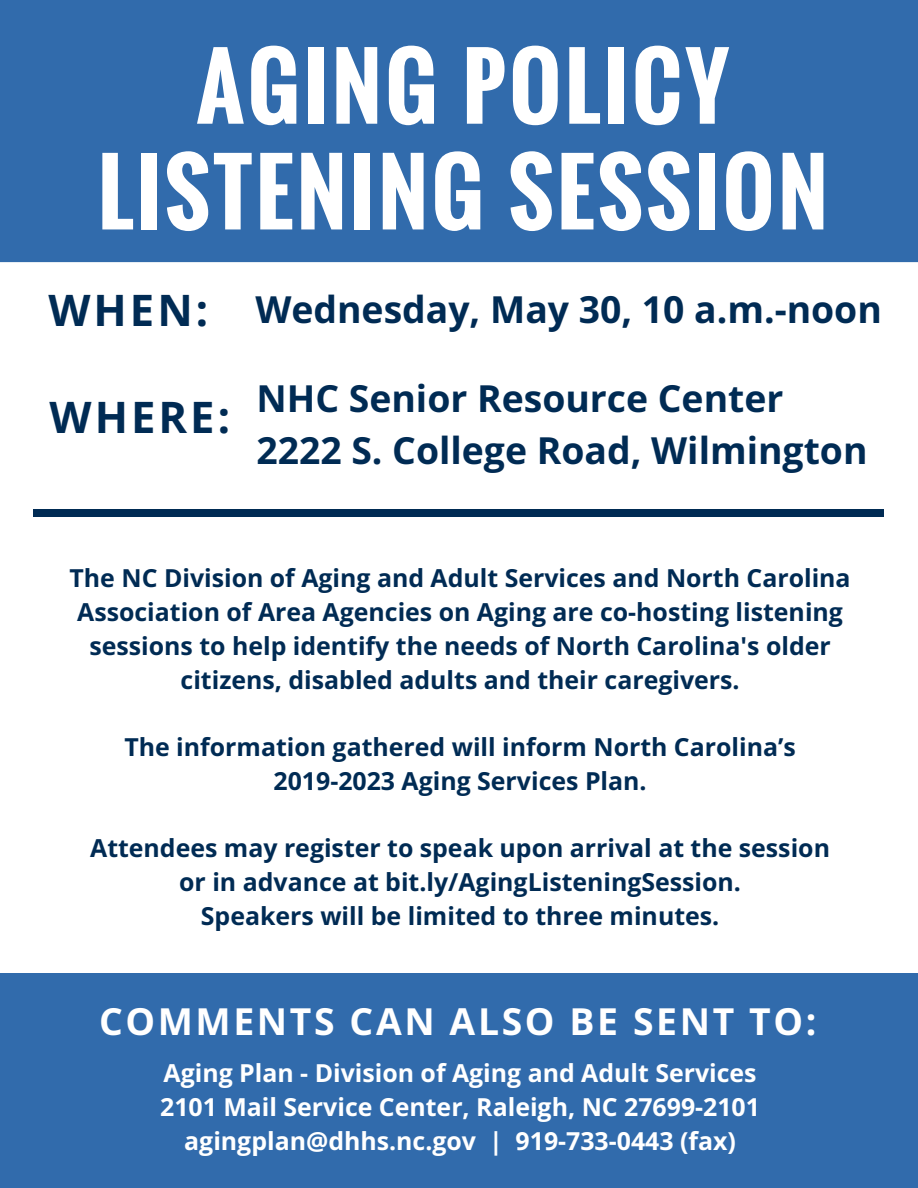
<style>
.page{position:relative;width:918px;height:1188px;background:#fff}
.page>*{position:absolute;margin:0;border:0;box-sizing:border-box;transform-origin:0 0}
.t1{font:700 87.15px/105.8px "Oswald";letter-spacing:.04em;color:#fff;text-align:center}
.t2{font:700 43.65px "Open Sans";letter-spacing:.07em;color:#002b54}
.t3{font:700 37.35px/51.8px "Open Sans";color:#002b54}
.t4{font:700 37.35px "Open Sans";letter-spacing:.07em;color:#fff}
.t5{font:700 24.9px/33.8px "Open Sans";color:#002b54;text-align:center}
.t6{font:700 24.9px/33.8px "Open Sans";color:#fff;text-align:center}
</style>
<div class="page">
<div style="left:0;top:973px;width:918px;height:215px;background:#316bac"></div>
<div style="left:0;top:0;width:918px;height:262px;background:#316bac"></div>
<div style="left:33px;top:509px;width:46px;height:8px;background:#002b54"></div>
<div style="left:838px;top:509px;width:46px;height:8px;background:#002b54"></div>
<div style="left:77px;top:509px;width:317px;height:8px;background:#002b54"></div>
<div style="left:393px;top:509px;width:317px;height:8px;background:#002b54"></div>
<div style="left:709px;top:509px;width:130px;height:8px;background:#002b54"></div>
<h1 class="t1" style="left:98px;top:31px;width:732px">AGING POLICY<br>LISTENING SESSION</h1>
<h2 class="t2" style="left:48px;top:280px;width:161px">WHEN:</h2>
<h2 class="t2" style="left:50px;top:386px;width:182px">WHERE:</h2>
<h3 class="t3" style="left:255px;top:283px;width:628px">Wednesday, May 30, 10 a.m.-noon</h3>
<h3 class="t3" style="left:256px;top:371px;width:613px">NHC Senior Resource Center<br>2222 S. College Road, Wilmington</h3>
<p class="t5" style="left:70px;top:561px;width:783px">The NC Division of Aging and Adult Services and North Carolina Association of Area Agencies on Aging are co-hosting listening sessions to help identify the needs of North Carolina's older citizens, disabled adults and their caregivers.</p>
<p class="t5" style="left:124px;top:729px;width:673px">The information gathered will inform North Carolina’s<br>2019-2023 Aging Services Plan.</p>
<p class="t5" style="left:90px;top:831px;width:741px">Attendees may register to speak upon arrival at the session or in advance at bit.ly/AgingListeningSession.<br>Speakers will be limited to three minutes.</p>
<h3 class="t4" style="left:99px;top:995px;width:719px">COMMENTS CAN ALSO BE SENT TO:</h3>
<p class="t6" style="left:160px;top:1056px;width:601px">Aging Plan - Division of Aging and Adult Services<br>2101 Mail Service Center, Raleigh, NC 27699-2101 agingplan@dhhs.nc.gov | 919-733-0443 (fax)</p>
</div>
